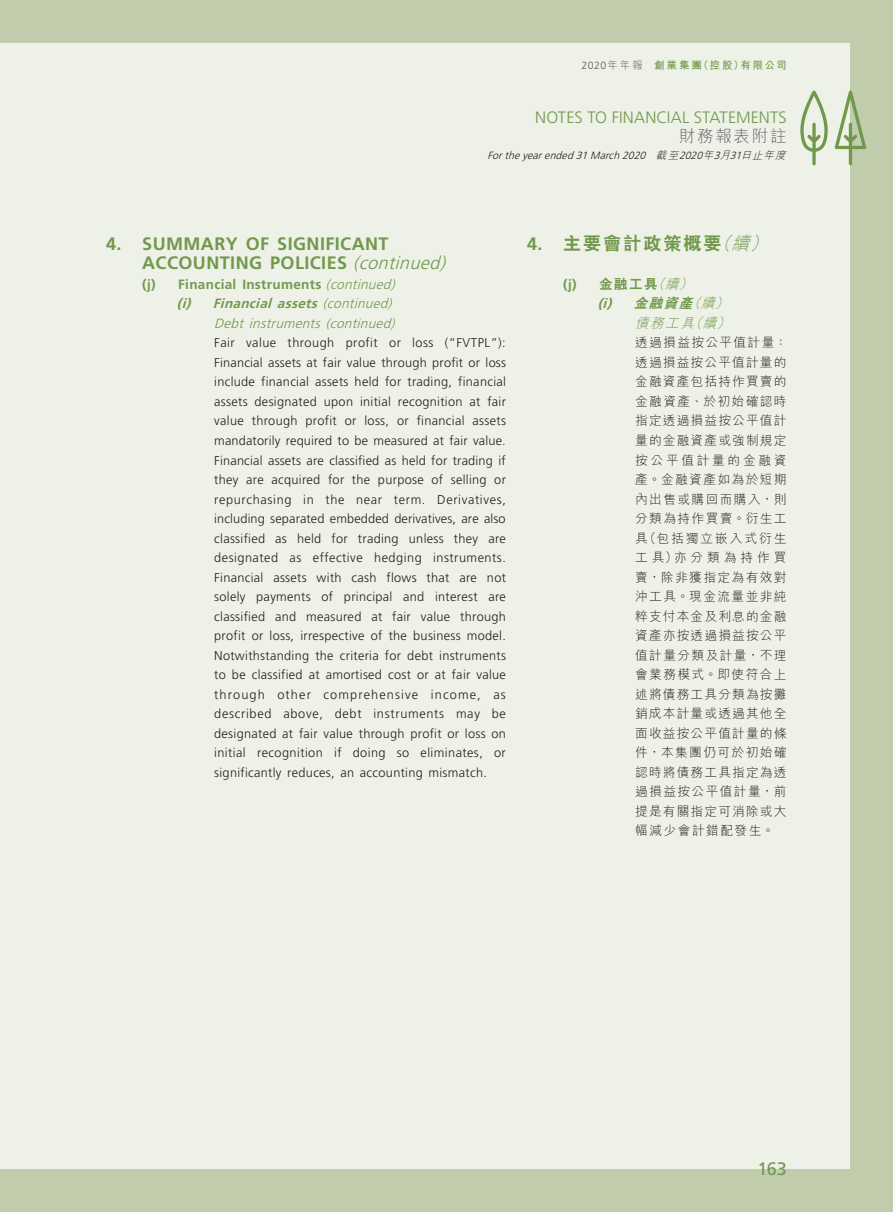
<style>
.page{position:relative;width:893px;height:1212px;background:#eef1e7}
.page>*{position:absolute;margin:0;border:0;box-sizing:border-box;transform-origin:0 0}
._03_H1{font:700 18px/19.5px "Frutiger LT Std";letter-spacing:.025em;color:#71994b}
._03_H1-2{font:800 18px "C Hei 2 HK";letter-spacing:.115em;color:#71994b}
.t1{font:18px "Frutiger LT Std";color:#71994b}
.t2{font:300 16.5px "Frutiger LT Std";letter-spacing:.01em;color:#71994b}
.t3{font:300 16.5px "M Hei HK";letter-spacing:.105em;color:#636366}
._04___H2{font:700 13.5px "Frutiger LT Std";letter-spacing:.025em;color:#71994b}
._05_____H3{font:italic 700 13.5px "Frutiger LT Std";color:#71994b}
._06_______H4{font:italic 300 13.5px "Frutiger LT Std";color:#71994b}
._04___H2-2{font:800 13.5px "C Hei 2 HK";color:#71994b}
._05_____H3-2{font:italic 800 13.5px "C Hei 2 HK";color:#71994b}
._06_______H4-2{font:italic 300 13.5px "M Hei HK";color:#71994b}
._14_______P6{font:300 12.75px/19.5px "Frutiger LT Std";letter-spacing:.025em;color:#231f20;text-align:justify}
._14_______P6-2{font:300 12.75px/19.5px "M Hei HK";letter-spacing:.095em;color:#231f20;text-align:justify}
.t4{font:italic 300 10.5px "Frutiger LT Std";color:#231f20}
.t5{font:700 10.5px "M Hei HK";letter-spacing:.17em;color:#71994b}
.s1{font-family:"Frutiger LT Std";font-weight:300;color:#57585a}
.s2{font-weight:300;color:#57585a}
.s3{font-family:"M Hei HK"}
.s4{font-weight:300;font-style:italic}
.s5{font-weight:300}
.s6{font-family:"Frutiger LT Std";font-weight:700}
.s7{font-family:"M Hei HK";font-weight:300;font-style:italic}
.s8{font-family:"M Hei HK";font-weight:300}
</style>
<div class="page">
<div style="left:0;top:0;width:893px;height:43px;background:#c0ccab"></div>
<div style="left:0;top:1169px;width:893px;height:43px;background:#c0ccab"></div>
<div style="left:850px;top:0;width:43px;height:1212px;background:#c0ccab"></div>
<svg style="left:835px;top:91px;width:31px;height:74px"></svg>
<svg style="left:800px;top:91px;width:28px;height:74px"></svg>
<p class="t5" style="left:582px;top:57px;width:207px"><span class="s1">2020</span><span class="s2">年年報</span> 創業集團（控股）有限公司</p>
<p class="t2" style="left:535px;top:107px;width:253px">NOTES TO FINANCIAL STATEMENTS</p>
<p class="t3" style="left:679px;top:124px;width:109px">財務報表附註</p>
<p class="t4" style="left:487px;top:150px;width:303px">Fortheyearended31March2020 <span class="s3">截至</span>2020<span class="s3">年</span>3<span class="s3">月</span>31<span class="s3">日止年度</span></p>
<p class="_03_H1" style="left:142px;top:234px;width:310px;text-indent:-36px">4. SUMMARY OF SIGNIFICANT<br>ACCOUNTING POLICIES <span class="s4">(continued)</span></p>
<p class="_04___H2" style="left:142px;top:276px;width:258px">(j) Financial Instruments <span class="s4">(continued)</span></p>
<p class="_05_____H3" style="left:177px;top:296px;width:220px">(i) Financial assets <span class="s5">(continued)</span></p>
<p class="_06_______H4" style="left:214px;top:316px;width:186px">Debt instruments (continued)</p>
<p class="_14_______P6" style="left:214px;top:333px;width:293px">Fair value through profit or loss (“FVTPL”):<br>Financial assets at fair value through profit or loss include financial assets held for trading, financial assets designated upon initial recognition at fair value through profit or loss, or financial assets mandatorily required to be measured at fair value.<br>Financial assets are classified as held for trading if they are acquired for the purpose of selling or repurchasing in the near term. Derivatives, including separated embedded derivatives, are also classified as held for trading unless they are designated as effective hedging instruments.<br>Financial assets with cash flows that are not solely payments of principal and interest are classified and measured at fair value through profit or loss, irrespective of the business model.<br>Notwithstanding the criteria for debt instruments to be classified at amortised cost or at fair value through other comprehensive income, as described above, debt instruments may be designated at fair value through profit or loss on initial recognition if doing so eliminates, or significantly reduces, an accounting mismatch.</p>
<p class="_03_H1-2" style="left:527px;top:231px;width:248px"><span class="s6">4.</span> 主要會計政策概要<span class="s7">（續）</span></p>
<p class="_04___H2-2" style="left:563px;top:275px;width:136px"><span class="s6">(j)</span> 金融工具<span class="s7">（續）</span></p>
<p class="_05_____H3-2" style="left:598px;top:294px;width:137px"><span class="s6">(i)</span> 金融資產<span class="s8">（續）</span></p>
<p class="_06_______H4-2" style="left:635px;top:314px;width:101px">債務工具（續）</p>
<p class="_14_______P6-2" style="left:635px;top:333px;width:154px">透過損益按公平值計量：透過損益按公平值計量的金融資產包括持作買賣的金融資產、於初始確認時指定透過損益按公平值計量的金融資產或強制規定按公平值計量的金融資產。金融資產如為於短期內出售或購回而購入，則分類為持作買賣。衍生工具（包括獨立嵌入式衍生工具）亦分類為持作買賣，除非獲指定為有效對沖工具。現金流量並非純粹支付本金及利息的金融資產亦按透過損益按公平值計量分類及計量，不理會業務模式。即使符合上述將債務工具分類為按攤銷成本計量或透過其他全面收益按公平值計量的條件，本集團仍可於初始確認時將債務工具指定為透過損益按公平值計量，前提是有關指定可消除或大幅減少會計錯配發生。</p>
<h1 class="t1" style="left:757px;top:1158px;width:31px">163</h1>
</div>
